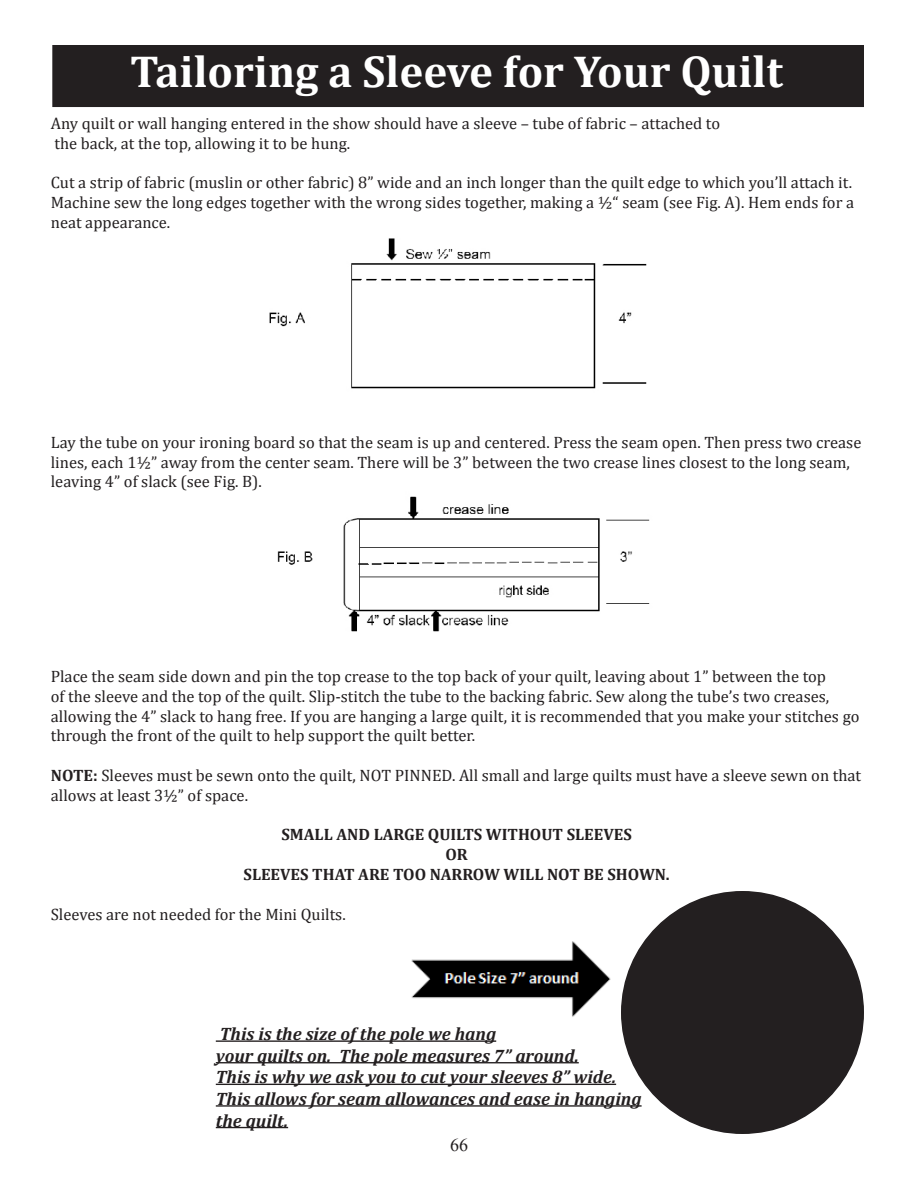
<style>
.page{position:relative;width:918px;height:1188px;background:#fff}
.page>*{position:absolute;margin:0;border:0;box-sizing:border-box;transform-origin:0 0}
.t1{font:700 45px "Cambria";color:#fff}
.t2{font:italic 700 18px "Cambria";color:#231f20}
.t3{font:18px "Times New Roman";color:#231f20}
.t4{font:16.5px/19.8px "Cambria";color:#231f20}
.t5{font:700 16.5px "Cambria";color:#231f20}
.s1{font-weight:700}
</style>
<div class="page">
<div style="left:53px;top:46px;width:810px;height:60px;background:#231f20"></div>
<div style="left:52px;top:45px;width:812px;height:62px;border:2px solid #231f20"></div>
<hr style="left:216px;top:1040px;width:280px;height:2px;background:#231f20">
<hr style="left:216px;top:1062px;width:363px;height:1px;background:#231f20">
<hr style="left:216px;top:1084px;width:400px;height:1px;background:#231f20">
<hr style="left:216px;top:1105px;width:426px;height:2px;background:#231f20">
<hr style="left:216px;top:1127px;width:72px;height:1px;background:#231f20">
<img style="left:269px;top:238px;width:378px;height:151px">
<img style="left:277px;top:496px;width:373px;height:136px">
<div style="left:622px;top:892px;width:241px;height:241px;background:#231f20;border-radius:50%"></div>
<img style="left:411px;top:941px;width:200px;height:76px">
<p class="t1" style="left:130px;top:40px;width:654px">Tailoring a Sleeve for Your Quilt</p>
<p class="t4" style="left:51px;top:113px;width:671px">Any quilt or wall hanging entered in the show should have a sleeve – tube of fabric – attached to</p>
<p class="t4" style="left:54px;top:133px;width:296px">the back, at the top, allowing it to be hung.</p>
<p class="t4" style="left:51px;top:173px;width:805px">Cut a strip of fabric (muslin or other fabric) 8” wide and an inch longer than the quilt edge to which you’ll attach it.<br>Machine sew the long edges together with the wrong sides together, making a ½“ seam (see Fig. A). Hem ends for a neat appearance.</p>
<p class="t4" style="left:51px;top:432px;width:812px">Lay the tube on your ironing board so that the seam is up and centered. Press the seam open. Then press two crease lines, each 1½” away from the center seam. There will be 3” between the two crease lines closest to the long seam, leaving 4” of slack (see Fig. B).</p>
<p class="t4" style="left:51px;top:666px;width:810px">Place the seam side down and pin the top crease to the top back of your quilt, leaving about 1” between the top<br>of the sleeve and the top of the quilt. Slip-stitch the tube to the backing fabric. Sew along the tube’s two creases, allowing the 4” slack to hang free. If you are hanging a large quilt, it is recommended that you make your stitches go through the front of the quilt to help support the quilt better.</p>
<p class="t4" style="left:51px;top:765px;width:812px"><span class="s1">NOTE:</span> Sleeves must be sewn onto the quilt, NOT PINNED. All small and large quilts must have a sleeve sewn on that allows at least 3½” of space.</p>
<p class="t5" style="left:281px;top:823px;width:352px">SMALL AND LARGE QUILTS WITHOUT SLEEVES</p>
<p class="t5" style="left:445px;top:843px;width:24px">OR</p>
<p class="t5" style="left:244px;top:863px;width:428px">SLEEVES THAT ARE TOO NARROW WILL NOT BE SHOWN.</p>
<p class="t4" style="left:51px;top:904px;width:295px">Sleeves are not needed for the Mini Quilts.</p>
<p class="t2" style="left:220px;top:1021px;width:278px">This is the size of the pole we hang</p>
<p class="t2" style="left:216px;top:1043px;width:364px">your quilts on. The pole measures 7” around.</p>
<p class="t2" style="left:216px;top:1065px;width:402px">This is why we ask you to cut your sleeves 8” wide.</p>
<p class="t2" style="left:216px;top:1086px;width:427px">This allows for seam allowances and ease in hanging</p>
<p class="t2" style="left:216px;top:1108px;width:74px">the quilt.</p>
<p class="t3" style="left:450px;top:1133px;width:10px">66</p>
</div>
